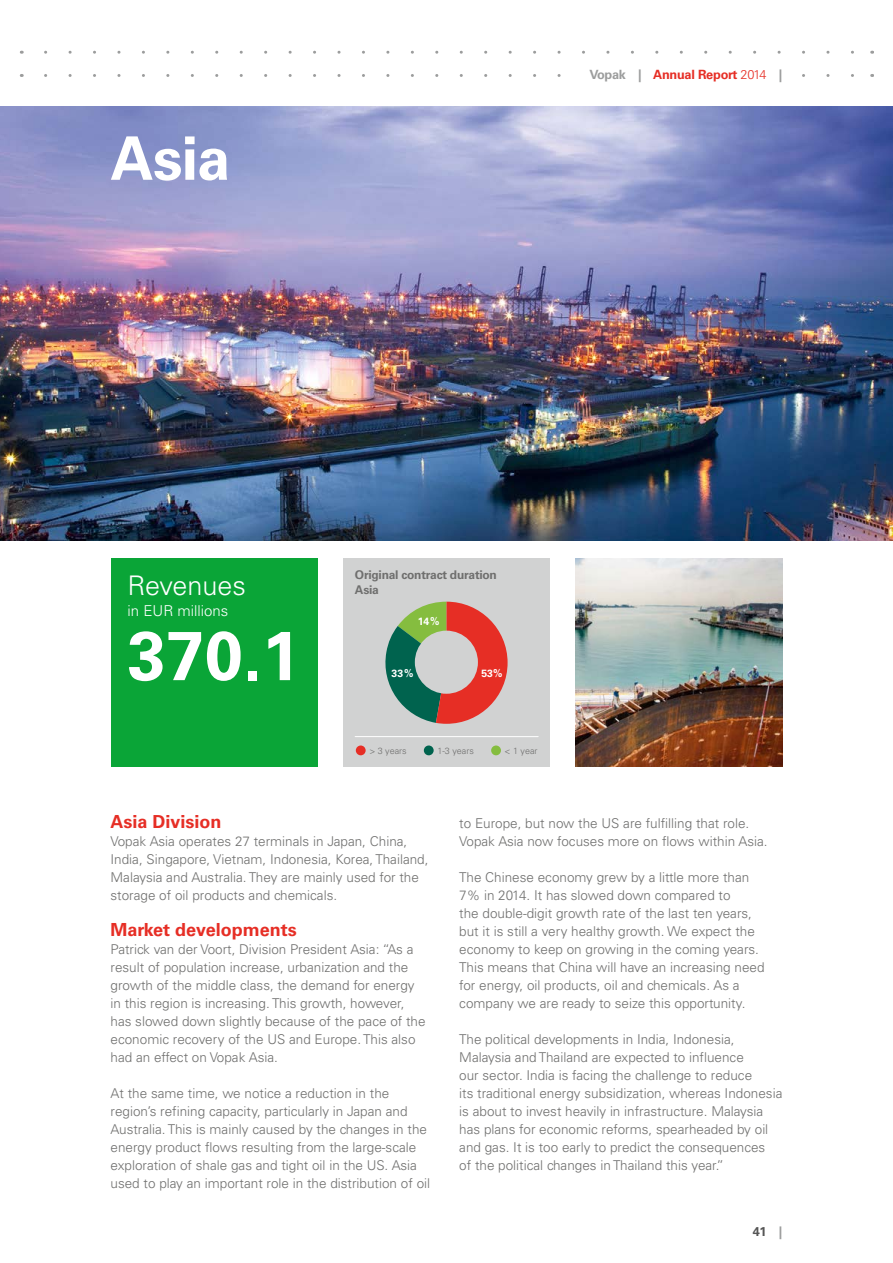
<style>
.page{position:relative;width:893px;height:1263px;background:#fff}
.page>*{position:absolute;margin:0;border:0;box-sizing:border-box;transform-origin:0 0}
.t1{font:700 69px "Univers LT Std";color:#fff}
.t2{font:700 60px "Univers LT Std";color:#fff}
.t3{font:300 27px "Univers LT Std";color:#fff}
.t4{font:700 18px "Univers LT Std";color:#e62e25}
.t5{font:300 15px "Univers LT Std";color:#fff}
.t6{font:300 13.5px/18px "Univers LT Std";color:#6f6f6e}
.t7{font:700 12.75px "Univers LT Std";letter-spacing:-.02em;color:#e62e25}
.t8{font:700 12.75px "Univers LT Std";letter-spacing:-.02em;color:#9c9d9d}
.t9{font:700 12.75px "Univers LT Std";color:#565656}
.t10{font:700 12px "Univers";letter-spacing:-.02em;color:#6f6f6e}
.t11{font:700 10.5px "Univers";color:#fff}
.t12{font:300 9px "Univers";color:#6f6f6e}
.s1{font-weight:300}
.s2{color:#9c9d9d}
</style>
<div class="page">
<svg style="left:46px;top:51px;width:808px;height:3px"></svg>
<svg style="left:46px;top:74px;width:808px;height:3px"></svg>
<img style="left:0;top:106px;width:893px;height:434px">
<img style="left:575px;top:558px;width:207px;height:208px">
<div style="left:343px;top:558px;width:207px;height:208px;background:#d1d2d2"></div>
<hr style="left:355px;top:736px;width:183px;height:1px;background:#fff">
<svg style="left:385px;top:602px;width:123px;height:122px"></svg>
<div style="left:415px;top:631px;width:63px;height:63px;background:#d1d2d2;border-radius:50%"></div>
<div style="left:424px;top:745px;width:10px;height:10px;background:#00634e;border-radius:50%"></div>
<div style="left:356px;top:745px;width:10px;height:10px;background:#e62e25;border-radius:50%"></div>
<div style="left:491px;top:745px;width:10px;height:10px;background:#85bd3f;border-radius:50%"></div>
<div style="left:111px;top:558px;width:206px;height:208px;background:#0aa537"></div>
<div style="left:575px;top:69px;width:207px;height:21px;background:#fff"></div>
<h2 class="t2" style="left:111px;top:123px;width:121px">Asia</h2>
<p class="t8" style="left:589px;top:67px;width:54px">Vopak |</p>
<p class="t7" style="left:653px;top:67px;width:131px">Annual Report <span class="s1">2014</span> <span class="s2">|</span></p>
<p class="t10" style="left:355px;top:568px;width:144px">Original contract duration</p>
<h3 class="t3" style="left:128px;top:569px;width:120px">Revenues</h3>
<p class="t10" style="left:355px;top:582px;width:25px">Asia</p>
<p class="t5" style="left:128px;top:601px;width:102px">in EUR millions</p>
<h1 class="t1" style="left:128px;top:615px;width:174px">370.1</h1>
<p class="t11" style="left:418px;top:615px;width:23px">14%</p>
<p class="t11" style="left:392px;top:667px;width:23px">33%</p>
<p class="t11" style="left:481px;top:667px;width:23px">53%</p>
<p class="t12" style="left:369px;top:745px;width:39px">&gt; 3 years</p>
<p class="t12" style="left:505px;top:745px;width:34px">&lt; 1 year</p>
<p class="t12" style="left:437px;top:745px;width:38px">1-3 years</p>
<h3 class="t4" style="left:111px;top:811px;width:113px">Asia Division</h3>
<p class="t6" style="left:111px;top:832px;width:319px">Vopak Asia operates 27 terminals in Japan, China, India, Singapore, Vietnam, Indonesia, Korea, Thailand, Malaysia and Australia. They are mainly used for the storage of oil products and chemicals.</p>
<h3 class="t4" style="left:111px;top:919px;width:188px">Market developments</h3>
<p class="t6" style="left:111px;top:940px;width:317px">Patrick van der Voort, Division President Asia: “As a result of population increase, urbanization and the growth of the middle class, the demand for energy in this region is increasing. This growth, however, has slowed down slightly because of the pace of the economic recovery of the US and Europe. This also had an effect on Vopak Asia.</p>
<p class="t6" style="left:111px;top:1084px;width:321px">At the same time, we notice a reduction in the region’s refining capacity, particularly in Japan and Australia. This is mainly caused by the changes in the energy product flows resulting from the large-scale exploration of shale gas and tight oil in the US. Asia used to play an important role in the distribution of oil</p>
<p class="t6" style="left:459px;top:814px;width:310px">to Europe, but now the US are fulfilling that role.<br>Vopak Asia now focuses more on flows within Asia.</p>
<p class="t6" style="left:459px;top:868px;width:307px">The Chinese economy grew by a little more than 7% in 2014. It has slowed down compared to<br>the double-digit growth rate of the last ten years, but it is still a very healthy growth. We expect the economy to keep on growing in the coming years.<br>This means that China will have an increasing need for energy, oil products, oil and chemicals. As a company we are ready to seize this opportunity.</p>
<p class="t6" style="left:459px;top:1030px;width:325px">The political developments in India, Indonesia, Malaysia and Thailand are expected to influence<br>our sector. India is facing the challenge to reduce<br>its traditional energy subsidization, whereas Indonesia is about to invest heavily in infrastructure. Malaysia has plans for economic reforms, spearheaded by oil and gas. It is too early to predict the consequences<br>of the political changes in Thailand this year.”</p>
<p class="t9" style="left:753px;top:1224px;width:31px">41 <span class="s2">|</span></p>
</div>
